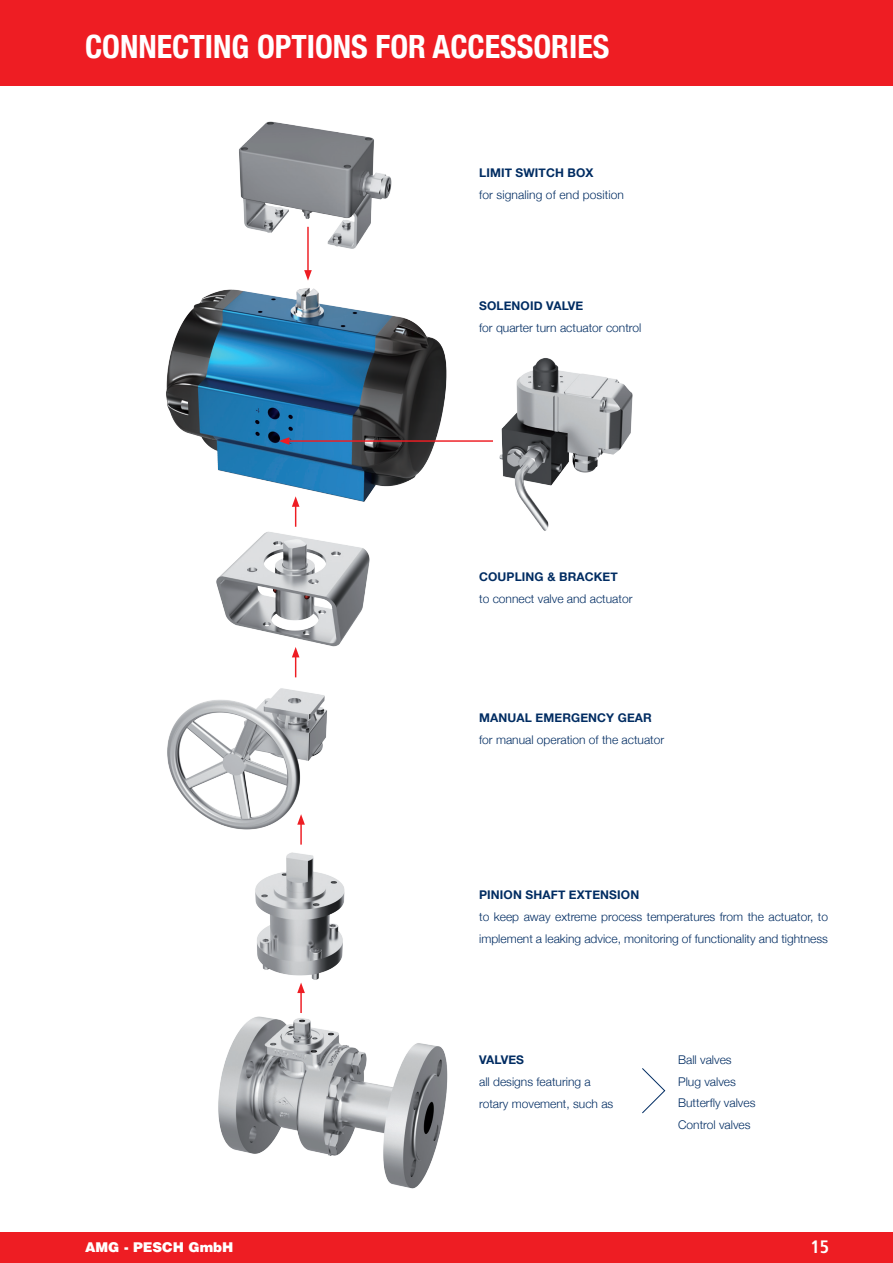
<style>
.page{position:relative;width:893px;height:1263px;background:#fff}
.page>*{position:absolute;margin:0;border:0;box-sizing:border-box;transform-origin:0 0}
.t1{font:700 condensed 32.1px "Helvetica Neue";color:#fff}
.t2{font:700 condensed 18px "Frutiger";color:#fff}
.t3{font:900 13.5px "Helvetica";color:#fff}
.t4{font:300 12px/21.9px "Helvetica Neue";color:#002c62}
.t5{font:700 12px "Helvetica Neue";letter-spacing:.01em;color:#002c62}
</style>
<div class="page">
<div style="left:0;top:1232px;width:893px;height:31px;background:#ee1d23"></div>
<div style="left:0;top:0;width:893px;height:86px;background:#ee1d23"></div>
<img style="left:499px;top:358px;width:134px;height:173px">
<img style="left:239px;top:121px;width:153px;height:128px">
<img style="left:167px;top:677px;width:160px;height:153px">
<img style="left:255px;top:852px;width:90px;height:125px">
<img style="left:218px;top:977px;width:230px;height:212px">
<img style="left:166px;top:288px;width:281px;height:203px">
<hr style="left:307px;top:227px;width:2px;height:45px;background:#ee1d23">
<svg style="left:304px;top:270px;width:8px;height:11px"></svg>
<hr style="left:287px;top:440px;width:206px;height:2px;background:#ee1d23">
<svg style="left:279px;top:437px;width:10px;height:8px"></svg>
<svg style="left:294px;top:658px;width:3px;height:19px"></svg>
<hr style="left:300px;top:822px;width:2px;height:23px;background:#ee1d23">
<svg style="left:297px;top:814px;width:8px;height:11px"></svg>
<hr style="left:300px;top:991px;width:2px;height:22px;background:#ee1d23">
<svg style="left:297px;top:982px;width:8px;height:11px"></svg>
<svg style="left:642px;top:1068px;width:24px;height:46px"></svg>
<img style="left:216px;top:491px;width:156px;height:167px">
<h1 class="t1" style="left:85px;top:28px;width:36px">CONNECT</h1>
<h1 class="t1" style="left:205px;top:28px;width:129px">ING OPTIONS</h1>
<h1 class="t1" style="left:376px;top:28px;width:18px">FOR</h1>
<h1 class="t1" style="left:433px;top:28px;width:18px">ACCESSOR</h1>
<h1 class="t1" style="left:569px;top:28px;width:25px">IES</h1>
<p class="t5" style="left:479px;top:166px;width:116px">LIMIT SWITCH BOX</p>
<p class="t4" style="left:479px;top:184px;width:146px">for signaling of end position</p>
<p class="t5" style="left:479px;top:298px;width:9px">SOL</p>
<p class="t5" style="left:504px;top:298px;width:81px">ENOID VALVE</p>
<p class="t4" style="left:479px;top:316px;width:164px">for quarter turn actuator control</p>
<p class="t5" style="left:479px;top:569px;width:90px">COUPLING &amp; BRA</p>
<p class="t5" style="left:585px;top:569px;width:26px">CKET</p>
<p class="t4" style="left:479px;top:588px;width:155px">to connect valve and actuator</p>
<p class="t5" style="left:479px;top:710px;width:157px">MANUAL EMERGENCY GEAR</p>
<p class="t4" style="left:479px;top:729px;width:187px">for manual operation of the actuator</p>
<p class="t5" style="left:479px;top:887px;width:56px">PINION SHA</p>
<p class="t5" style="left:551px;top:887px;width:27px">FT EXTE</p>
<p class="t5" style="left:600px;top:887px;width:40px">NSION</p>
<p class="t4" style="left:479px;top:906px;width:350px">to keep away extreme process temperatures from the actuator, to implement a leaking advice, monitoring of functionality and tightness</p>
<p class="t5" style="left:479px;top:1052px;width:38px">VALVES</p>
<p class="t4" style="left:479px;top:1070px;width:136px">all designs featuring a rotary movement, such as</p>
<p class="t4" style="left:678px;top:1048px;width:79px">Ball valves<br>Plug valves<br>Butterfly valves<br>Control valves</p>
<p class="t3" style="left:85px;top:1239px;width:150px">AMG - PESCH GmbH</p>
<h2 class="t2" style="left:810px;top:1236px;width:20px">15</h2>
</div>
